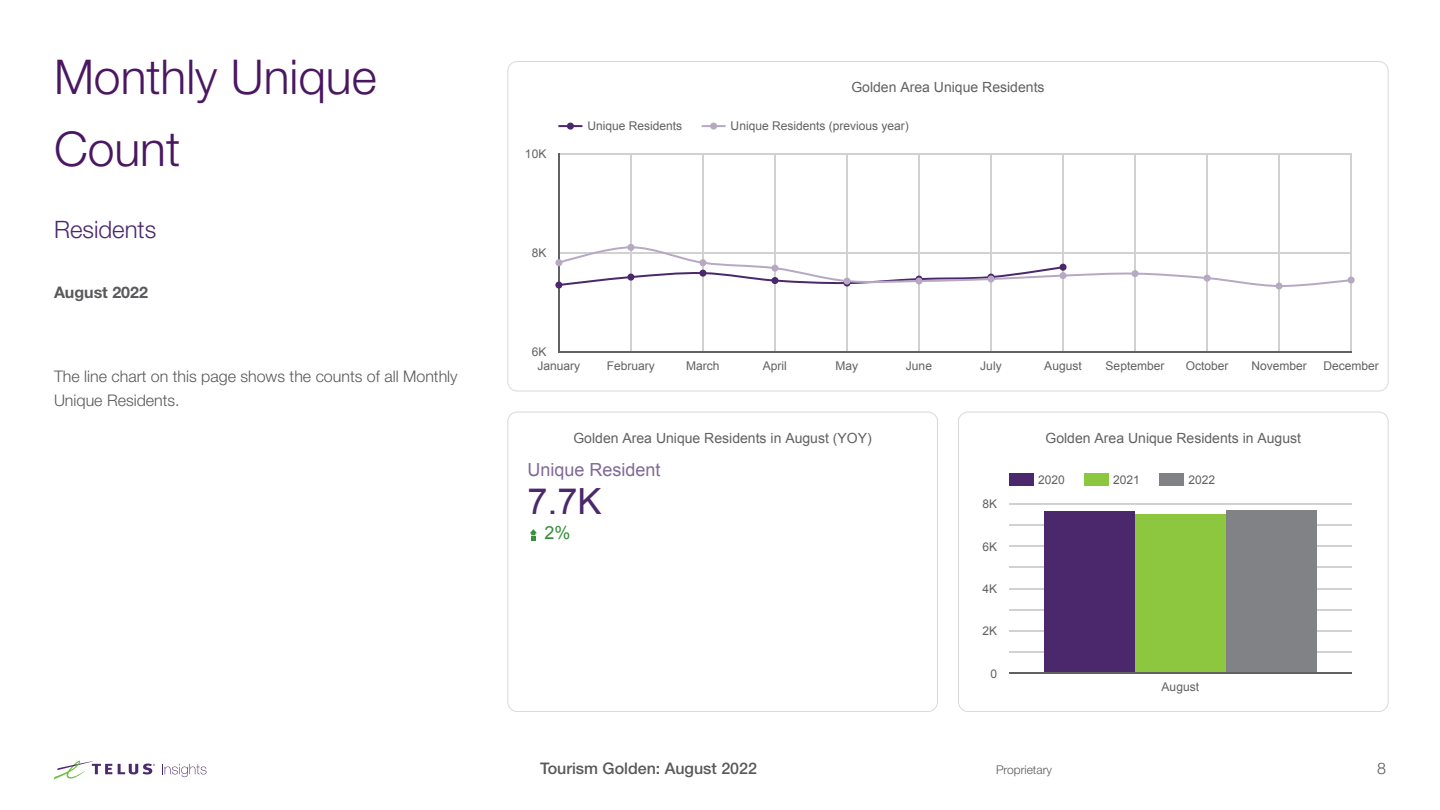
<style>
.page{position:relative;width:1440px;height:810px;background:#fff}
.page>*{position:absolute;margin:0;border:0;box-sizing:border-box;transform-origin:0 0}
.t1{font:300 48px/72px "Helvetica Neue LT Std";color:#4a1761}
.t2{font:36.1px "Arial";color:#4b286c}
.t3{font:300 24px "Helvetica Neue LT Std";color:#4b286c}
.t4{font:18px "Arial";color:#816998}
.t5{font:18px "Arial";color:#388e3c}
.t6{font:300 16px/24px "Helvetica Neue LT Std";color:#59595c}
.t7{font:500 16px "Helvetica Neue LT Std";color:#59595c}
.t8{font:700 16px "Helvetica Neue LT Std";color:#59595c}
.t9{font:14px "Arial";color:#616161}
.t10{font:12px "Arial";color:#616161}
.t11{font:300 12px "Helvetica Neue LT Std";color:#59595c}
</style>
<div class="page">
<svg style="left:54px;top:761px;width:58px;height:18px"></svg>
<svg style="left:118px;top:764px;width:37px;height:10px"></svg>
<svg style="left:162px;top:764px;width:44px;height:13px"></svg>
<svg style="left:507px;top:61px;width:882px;height:331px"></svg>
<hr style="left:558px;top:125px;width:24px;height:2px;background:#4b286c">
<svg style="left:567px;top:123px;width:7px;height:7px"></svg>
<hr style="left:702px;top:125px;width:24px;height:2px;background:#b7a9c4">
<svg style="left:710px;top:123px;width:7px;height:7px"></svg>
<hr style="left:631px;top:153px;width:1px;height:199px;background:#d1d1d1">
<hr style="left:703px;top:153px;width:1px;height:199px;background:#d1d1d1">
<hr style="left:775px;top:153px;width:1px;height:199px;background:#d1d1d1">
<hr style="left:847px;top:153px;width:1px;height:199px;background:#d1d1d1">
<hr style="left:919px;top:153px;width:1px;height:199px;background:#d1d1d1">
<hr style="left:990px;top:153px;width:1px;height:199px;background:#d1d1d1">
<hr style="left:1062px;top:153px;width:1px;height:199px;background:#d1d1d1">
<hr style="left:1134px;top:153px;width:1px;height:199px;background:#d1d1d1">
<hr style="left:1206px;top:153px;width:1px;height:199px;background:#d1d1d1">
<hr style="left:1279px;top:153px;width:1px;height:199px;background:#d1d1d1">
<hr style="left:1351px;top:153px;width:1px;height:199px;background:#d1d1d1">
<hr style="left:558px;top:153px;width:794px;height:1px;background:#d1d1d1">
<hr style="left:558px;top:153px;width:1px;height:199px;background:#616161">
<hr style="left:558px;top:351px;width:794px;height:1px;background:#616161">
<svg style="left:555px;top:244px;width:800px;height:46px"></svg>
<div style="left:527px;top:71px;width:842px;height:30px;background:#fff"></div>
<svg style="left:507px;top:411px;width:431px;height:301px"></svg>
<svg style="left:958px;top:411px;width:431px;height:301px"></svg>
<div style="left:1009px;top:474px;width:24px;height:12px;background:#4b286c"></div>
<div style="left:1084px;top:474px;width:24px;height:12px;background:#8dc63f"></div>
<div style="left:1159px;top:474px;width:24px;height:12px;background:#808285"></div>
<hr style="left:1009px;top:631px;width:343px;height:1px;background:#d1d1d1">
<hr style="left:1009px;top:589px;width:343px;height:1px;background:#d1d1d1">
<hr style="left:1009px;top:546px;width:343px;height:1px;background:#d1d1d1">
<hr style="left:1009px;top:504px;width:343px;height:1px;background:#d1d1d1">
<hr style="left:1009px;top:652px;width:343px;height:1px;background:#d1d1d1">
<hr style="left:1009px;top:610px;width:343px;height:1px;background:#d1d1d1">
<hr style="left:1009px;top:567px;width:343px;height:1px;background:#d1d1d1">
<hr style="left:1009px;top:525px;width:343px;height:1px;background:#d1d1d1">
<div style="left:1044px;top:512px;width:90px;height:161px;background:#4b286c"></div>
<div style="left:1135px;top:515px;width:90px;height:158px;background:#8dc63f"></div>
<div style="left:1226px;top:511px;width:91px;height:162px;background:#808285"></div>
<hr style="left:1009px;top:673px;width:343px;height:1px;background:#616161">
<svg style="left:530px;top:529px;width:7px;height:12px"></svg>
<div style="left:968px;top:422px;width:411px;height:30px;background:#fff"></div>
<div style="left:517px;top:422px;width:411px;height:30px;background:#fff"></div>
<div style="left:1356px;top:67px;width:19px;height:20px;background:#fff"></div>
<div style="left:1303px;top:418px;width:19px;height:19px;background:#fff"></div>
<div style="left:1356px;top:418px;width:19px;height:19px;background:#fff"></div>
<h1 class="t1" style="left:54px;top:40px;width:324px">Monthly Unique<br>Count</h1>
<h3 class="t3" style="left:54px;top:215px;width:104px">Residents</h3>
<h3 class="t8" style="left:54px;top:283px;width:95px">August 2022</h3>
<h3 class="t6" style="left:54px;top:364px;width:405px">The line chart on this page shows the counts of all Monthly<br>Unique Residents.</h3>
<p class="t9" style="left:851px;top:78px;width:195px">Golden Area Unique Residents</p>
<p class="t10" style="left:525px;top:145px;width:23px">10K</p>
<p class="t10" style="left:532px;top:245px;width:16px">8K</p>
<p class="t10" style="left:532px;top:344px;width:16px">6K</p>
<p class="t10" style="left:587px;top:118px;width:96px">Unique Residents</p>
<p class="t10" style="left:731px;top:118px;width:180px">Unique Residents (previous year)</p>
<p class="t10" style="left:538px;top:357px;width:44px">January</p>
<p class="t10" style="left:607px;top:357px;width:50px">February</p>
<p class="t10" style="left:686px;top:357px;width:35px">March</p>
<p class="t10" style="left:763px;top:357px;width:26px">April</p>
<p class="t10" style="left:836px;top:357px;width:24px">May</p>
<p class="t10" style="left:906px;top:357px;width:28px">June</p>
<p class="t10" style="left:980px;top:357px;width:23px">July</p>
<p class="t10" style="left:1044px;top:357px;width:39px">August</p>
<p class="t10" style="left:1106px;top:357px;width:60px">September</p>
<p class="t10" style="left:1186px;top:357px;width:44px">October</p>
<p class="t10" style="left:1251px;top:357px;width:57px">November</p>
<p class="t10" style="left:1323px;top:357px;width:57px">December</p>
<p class="t9" style="left:573px;top:428px;width:300px">Golden Area Unique Residents in August (YOY)</p>
<p class="t9" style="left:1046px;top:428px;width:257px">Golden Area Unique Residents in August</p>
<h3 class="t4" style="left:527px;top:457px;width:135px">Unique Resident</h3>
<h2 class="t2" style="left:527px;top:476px;width:76px">7.7K</h2>
<h3 class="t5" style="left:544px;top:520px;width:28px">2%</h3>
<p class="t10" style="left:982px;top:496px;width:16px">8K</p>
<p class="t10" style="left:982px;top:538px;width:16px">6K</p>
<p class="t10" style="left:982px;top:581px;width:16px">4K</p>
<p class="t10" style="left:982px;top:623px;width:16px">2K</p>
<p class="t10" style="left:990px;top:665px;width:8px">0</p>
<p class="t10" style="left:1038px;top:471px;width:28px">2020</p>
<p class="t10" style="left:1113px;top:471px;width:28px">2021</p>
<p class="t10" style="left:1188px;top:471px;width:28px">2022</p>
<p class="t10" style="left:1162px;top:679px;width:39px">August</p>
<h3 class="t7" style="left:540px;top:759px;width:218px">Tourism Golden: August 2022</h3>
<p class="t11" style="left:996px;top:762px;width:58px">Proprietary</p>
<h3 class="t6" style="left:1377px;top:756px;width:10px">8</h3>
</div>
